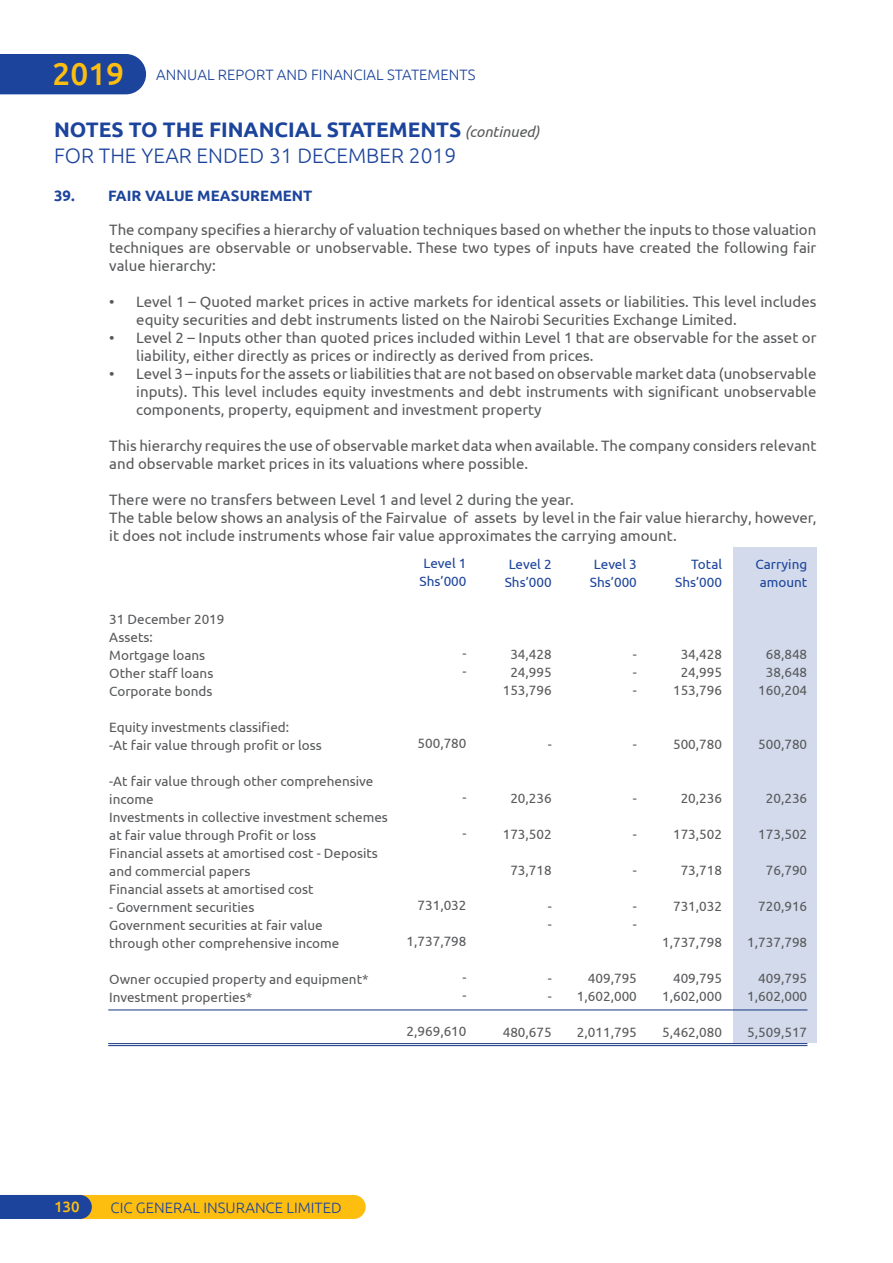
<style>
.page{position:relative;width:893px;height:1263px;background:#fff}
.page>*{position:absolute;margin:0;border:0;box-sizing:border-box;transform-origin:0 0}
.t1{font:700 21px/25.2px "Ubuntu";color:#1c449c}
.t2{font:15px/18px "Ubuntu";color:#58595b}
.t3{font:300 15px "Ubuntu";color:#1c449c}
.t4{font:700 15px "Ubuntu";color:#1c449c}
.t5{font:500 15px "Ubuntu";color:#febe10}
.t6{font:13.5px/18px "Ubuntu";color:#58595b}
.t7{font:13.5px/18px "Ubuntu";color:#1c449c}
.s1{font-weight:500;font-size:31.5px;color:#febe10}
.s2{font-weight:400;font-style:italic;font-size:15px;color:#58595b}
.s3{font-weight:300}
</style>
<div class="page">
<div style="left:14px;top:1195px;width:352px;height:24px;background:#febe10;border-radius:12px"></div>
<div style="left:0;top:1195px;width:92px;height:24px;background:#1c449c"></div>
<div style="left:0;top:54px;width:146px;height:40px;background:#1c449c"></div>
<hr style="left:108px;top:1045px;width:699px;height:1px;background:#153581">
<hr style="left:108px;top:1043px;width:699px;height:1px;background:#153581">
<div style="left:733px;top:548px;width:83px;height:495px;background:#d2daeb"></div>
<hr style="left:108px;top:1009px;width:699px;height:1px;background:#153581">
<p class="t3" style="left:52px;top:66px;width:424px"><span class="s1">2019</span> ANNUAL REPORT AND FINANCIAL STATEMENTS</p>
<h1 class="t1" style="left:54px;top:117px;width:487px">NOTES TO THE FINANCIAL STATEMENTS <span class="s2">(continued)<br></span><span class="s3">FOR THE YEAR ENDED 31 DECEMBER 2019</span></h1>
<p class="t4" style="left:54px;top:186px;width:260px">39. FAIR VALUE MEASUREMENT</p>
<p class="t2" style="left:109px;top:220px;width:709px;text-align:justify">The company specifies a hierarchy of valuation techniques based on whether the inputs to those valuation techniques are observable or unobservable. These two types of inputs have created the following fair value hierarchy:</p>
<p class="t2" style="left:136px;top:292px;width:682px;text-indent:-27px">• Level 1 – Quoted market prices in active markets for identical assets or liabilities. This level includes equity securities and debt instruments listed on the Nairobi Securities Exchange Limited.</p>
<p class="t2" style="left:136px;top:328px;width:682px;text-indent:-27px">• Level 2 – Inputs other than quoted prices included within Level 1 that are observable for the asset or liability, either directly as prices or indirectly as derived from prices.</p>
<p class="t2" style="left:136px;top:364px;width:682px;text-align:justify;text-indent:-27px">• Level 3 – inputs for the assets or liabilities that are not based on observable market data (unobservable inputs). This level includes equity investments and debt instruments with significant unobservable components, property, equipment and investment property</p>
<p class="t2" style="left:109px;top:436px;width:709px">This hierarchy requires the use of observable market data when available. The company considers relevant and observable market prices in its valuations where possible.</p>
<p class="t2" style="left:109px;top:490px;width:709px">There were no transfers between Level 1 and level 2 during the year.<br>The table below shows an analysis of the Fairvalue of assets by level in the fair value hierarchy, however, it does not include instruments whose fair value approximates the carrying amount.</p>
<p class="t6" style="left:109px;top:610px;width:117px">31 December 2019<br>Assets:<br>Mortgage loans<br>Other staff loans<br>Corporate bonds</p>
<p class="t6" style="left:109px;top:718px;width:214px">Equity investments classified:<br>-At fair value through profit or loss</p>
<p class="t6" style="left:109px;top:772px;width:280px">-At fair value through other comprehensive income<br>Investments in collective investment schemes at fair value through Profit or loss<br>Financial assets at amortised cost - Deposits and commercial papers<br>Financial assets at amortised cost</p>
<p class="t6" style="left:109px;top:898px;width:232px">- Government securities<br>Government securities at fair value through other comprehensive income</p>
<p class="t6" style="left:109px;top:970px;width:261px">Owner occupied property and equipment*<br>Investment properties*</p>
<p class="t7" style="left:420px;top:554px;width:48px">Level 1<br>Shs’000</p>
<p class="t6" style="left:462px;top:644px;width:6px">- -</p>
<p class="t6" style="left:418px;top:734px;width:51px">500,780</p>
<p class="t6" style="left:462px;top:788px;width:6px">-</p>
<p class="t6" style="left:462px;top:824px;width:6px">-</p>
<p class="t6" style="left:418px;top:896px;width:51px">731,032</p>
<p class="t6" style="left:407px;top:932px;width:61px">1,737,798</p>
<p class="t6" style="left:462px;top:968px;width:6px">- -</p>
<p class="t6" style="left:407px;top:1022px;width:61px">2,969,610</p>
<p class="t7" style="left:505px;top:555px;width:48px">Level 2<br>Shs’000</p>
<p class="t6" style="left:503px;top:645px;width:51px;text-align:center">34,428<br>24,995<br>153,796</p>
<p class="t6" style="left:548px;top:735px;width:6px">-</p>
<p class="t6" style="left:510px;top:789px;width:43px">20,236</p>
<p class="t6" style="left:503px;top:825px;width:51px">173,502</p>
<p class="t6" style="left:510px;top:861px;width:43px">73,718</p>
<p class="t6" style="left:548px;top:897px;width:6px">- -</p>
<p class="t6" style="left:548px;top:969px;width:6px">- -</p>
<p class="t6" style="left:503px;top:1023px;width:51px">480,675</p>
<p class="t7" style="left:590px;top:555px;width:48px">Level 3<br>Shs’000</p>
<p class="t6" style="left:633px;top:645px;width:6px;text-align:justify">- - -</p>
<p class="t6" style="left:633px;top:735px;width:6px">-</p>
<p class="t6" style="left:633px;top:789px;width:6px">-</p>
<p class="t6" style="left:633px;top:825px;width:6px">-</p>
<p class="t6" style="left:633px;top:861px;width:6px">-</p>
<p class="t6" style="left:633px;top:897px;width:6px">- -</p>
<p class="t6" style="left:577px;top:969px;width:61px;text-align:right">409,795<br>1,602,000</p>
<p class="t6" style="left:577px;top:1023px;width:61px">2,011,795</p>
<p class="t7" style="left:675px;top:555px;width:48px;text-align:right">Total<br>Shs’000</p>
<p class="t7" style="left:755px;top:555px;width:53px;text-align:center">Carrying amount</p>
<p class="t6" style="left:673px;top:645px;width:51px;text-align:center">34,428<br>24,995<br>153,796</p>
<p class="t6" style="left:758px;top:645px;width:51px;text-align:center">68,848<br>38,648<br>160,204</p>
<p class="t6" style="left:673px;top:735px;width:51px">500,780</p>
<p class="t6" style="left:758px;top:735px;width:51px">500,780</p>
<p class="t6" style="left:681px;top:789px;width:43px">20,236</p>
<p class="t6" style="left:673px;top:825px;width:51px">173,502</p>
<p class="t6" style="left:681px;top:861px;width:43px">73,718</p>
<p class="t6" style="left:673px;top:897px;width:51px">731,032</p>
<p class="t6" style="left:662px;top:933px;width:61px">1,737,798</p>
<p class="t6" style="left:662px;top:969px;width:61px;text-align:right">409,795<br>1,602,000</p>
<p class="t6" style="left:662px;top:1023px;width:61px">5,462,080</p>
<p class="t6" style="left:766px;top:789px;width:43px">20,236</p>
<p class="t6" style="left:758px;top:825px;width:51px">173,502</p>
<p class="t6" style="left:766px;top:861px;width:43px">76,790</p>
<p class="t6" style="left:758px;top:897px;width:51px">720,916</p>
<p class="t6" style="left:747px;top:933px;width:61px">1,737,798</p>
<p class="t6" style="left:747px;top:969px;width:61px;text-align:right">409,795<br>1,602,000</p>
<p class="t6" style="left:747px;top:1023px;width:61px">5,509,517</p>
<p class="t5" style="left:54px;top:1198px;width:27px">130</p>
<p class="t3" style="left:111px;top:1198px;width:232px">CIC GENERAL INSURANCE LIMITED</p>
</div>
